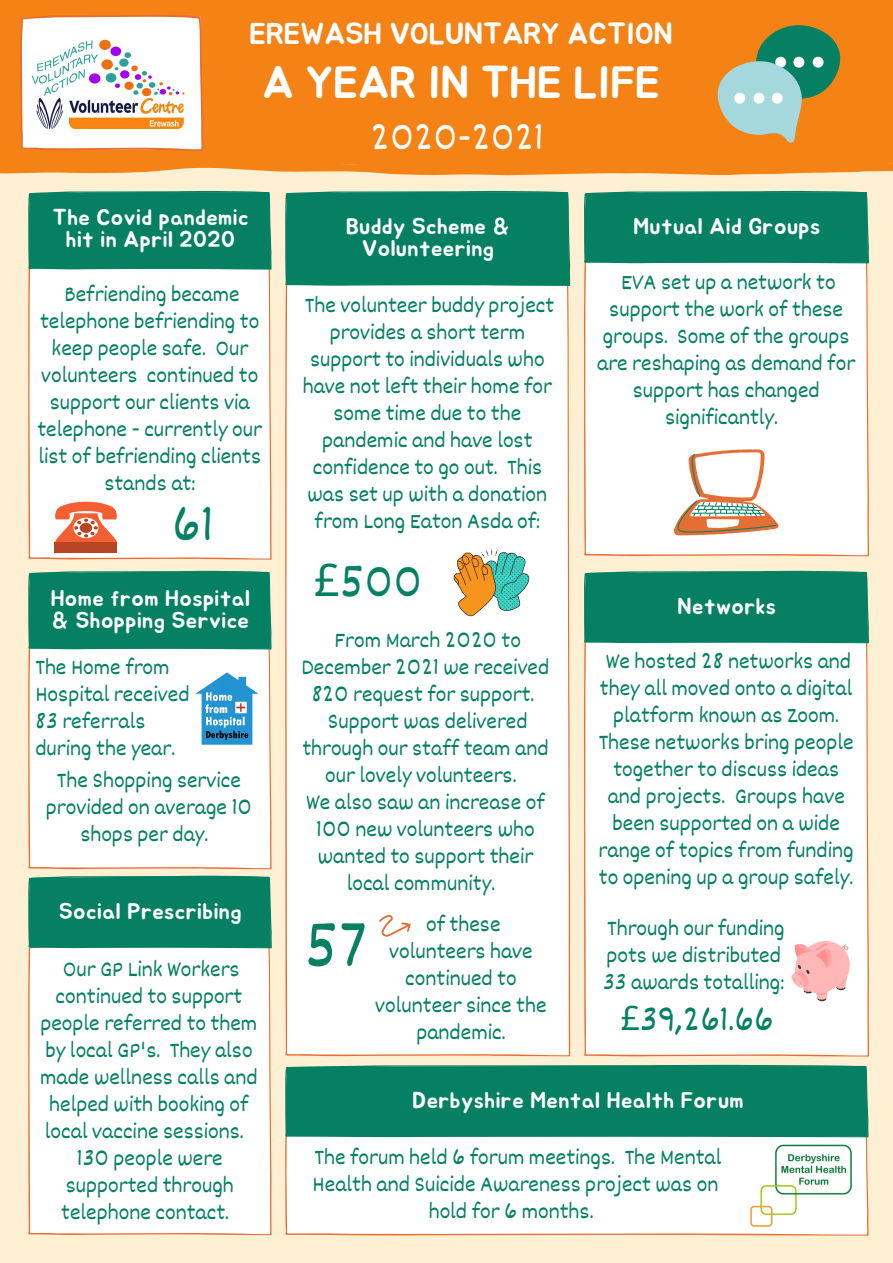
<style>
.page{position:relative;width:893px;height:1263px;background:#fff0d4}
.page>*{position:absolute;margin:0;border:0;box-sizing:border-box;transform-origin:0 0}
.t1{font:63px "Dekko";color:#058063}
.t2{font:49.65px "Dekko";color:#058063}
.t3{font:45px "Jua";color:#fff}
.t4{font:45px "Dekko";color:#058063}
.t5{font:37.5px "Dekko";color:#fff}
.t6{font:33.75px "Dekko";color:#058063}
.t7{font:30px "Jua";color:#fff}
.t8{font:22.5px/27px "Dekko";color:#058063;text-align:center}
.t9{font:22.5px/22.5px "Jua";letter-spacing:.02em;color:#fff;text-align:center}
.s1{font-family:"Noto Sans"}
</style>
<div class="page">
<svg style="left:0;top:0;width:893px;height:191px;background:#f68f2c"></svg>
<div style="left:28px;top:270px;width:244px;height:290px;background:#fff"></div>
<div style="left:28px;top:191px;width:244px;height:79px;background:#058063"></div>
<div style="left:28px;top:649px;width:244px;height:220px;background:#fff"></div>
<div style="left:28px;top:571px;width:244px;height:78px;background:#058063"></div>
<svg style="left:20px;top:15px;width:183px;height:136px;background:#fae5d7"></svg>
<img style="left:28px;top:33px;width:167px;height:99px">
<div style="left:55px;top:542px;width:62px;height:11px;background:#b84625"></div>
<svg style="left:55px;top:500px;width:62px;height:42px;background:#f3997e"></svg>
<img style="left:192px;top:669px;width:71px;height:80px">
<div style="left:285px;top:286px;width:285px;height:770px;background:#fff"></div>
<div style="left:285px;top:191px;width:285px;height:95px;background:#058063"></div>
<svg style="left:452px;top:549px;width:79px;height:67px;background:#b7bf98"></svg>
<svg style="left:374px;top:911px;width:38px;height:34px"></svg>
<div style="left:28px;top:948px;width:244px;height:287px;background:#fff"></div>
<div style="left:28px;top:876px;width:244px;height:72px;background:#058063"></div>
<div style="left:584px;top:263px;width:285px;height:293px;background:#fff"></div>
<div style="left:584px;top:191px;width:285px;height:72px;background:#058063"></div>
<svg style="left:673px;top:449px;width:106px;height:86px;background:#ead2c1"></svg>
<div style="left:584px;top:643px;width:285px;height:413px;background:#fff"></div>
<div style="left:584px;top:571px;width:285px;height:72px;background:#058063"></div>
<svg style="left:791px;top:938px;width:60px;height:63px;background:#fcc8c8"></svg>
<div style="left:285px;top:1137px;width:583px;height:99px;background:#fff"></div>
<div style="left:285px;top:1065px;width:583px;height:72px;background:#058063"></div>
<img style="left:749px;top:1144px;width:103px;height:82px">
<svg style="left:713px;top:22px;width:132px;height:122px;background:#a89f69"></svg>
<p class="t7" style="left:249px;top:20px;width:424px">EREWASH VOLUNTARY ACTION</p>
<p class="t3" style="left:262px;top:62px;width:399px">A YEAR IN THE LIFE</p>
<p class="t5" style="left:371px;top:114px;width:175px">2020-2021</p>
<p class="t9" style="left:52px;top:207px;width:197px;line-height:22px">The Covid pandemic hit in April 2020</p>
<p class="t8" style="left:37px;top:280px;width:226px">Befriending became telephone befriending to keep people safe. Our volunteers continued to support our clients via telephone - currently our list of befriending clients stands at:</p>
<p class="t2" style="left:172px;top:494px;width:43px">61</p>
<p class="t9" style="left:51px;top:588px;width:201px;text-align:left">Home from Hospital &amp; Shopping Service</p>
<p class="t8" style="left:35px;top:653px;width:156px;text-align:left">The Home from<br>Hospital received<br>83 referrals during the year.</p>
<p class="t8" style="left:46px;top:766px;width:208px">The Shopping service provided on average 10 shops per day.</p>
<p class="t9" style="left:59px;top:901px;width:184px">Social Prescribing</p>
<p class="t8" style="left:63px;top:955px;width:178px">Our GP Link Workers</p>
<p class="t8" style="left:40px;top:982px;width:219px">continued to support people referred to them by local GP's. They also made wellness calls and helped with booking of local vaccine sessions.</p>
<p class="t8" style="left:61px;top:1144px;width:174px">130 people were supported through telephone contact.</p>
<p class="t9" style="left:346px;top:216px;width:165px">Buddy Scheme &amp;<br>Volunteering</p>
<p class="t8" style="left:303px;top:291px;width:253px">The volunteer buddy project provides a short term support to individuals who have not left their home for some time due to the pandemic and have lost confidence to go out. This was set up with a donation from Long Eaton Asda of:</p>
<p class="t4" style="left:314px;top:554px;width:110px"><span class="s1">£</span>500</p>
<p class="t8" style="left:302px;top:626px;width:249px">From March 2020 to<br>December 2021 we received<br>820 request for support.<br>Support was delivered through our staff team and our lovely volunteers.</p>
<p class="t8" style="left:306px;top:788px;width:240px">We also saw an increase of<br>100 new volunteers who wanted to support their local community.</p>
<p class="t1" style="left:304px;top:907px;width:64px">57</p>
<p class="t8" style="left:375px;top:910px;width:173px">of these volunteers have continued to volunteer since the pandemic.</p>
<p class="t9" style="left:633px;top:216px;width:188px">Mutual Aid Groups</p>
<p class="t8" style="left:597px;top:268px;width:259px">EVA set up a network to support the work of these groups. Some of the groups are reshaping as demand for support has changed significantly.</p>
<p class="t9" style="left:677px;top:596px;width:100px">Networks</p>
<p class="t8" style="left:600px;top:647px;width:254px">We hosted 28 networks and they all moved onto a digital platform known as Zoom.</p>
<p class="t8" style="left:598px;top:728px;width:256px">These networks bring people together to discuss ideas and projects. Groups have been supported on a wide range of topics from funding to opening up a group safely.</p>
<p class="t8" style="left:603px;top:914px;width:183px;text-align:left">Through our funding pots we distributed<br>33 awards totalling:</p>
<p class="t6" style="left:621px;top:999px;width:154px"><span class="s1">£</span>39,261.66</p>
<p class="t9" style="left:412px;top:1090px;width:332px">Derbyshire Mental Health Forum</p>
<p class="t8" style="left:313px;top:1142px;width:410px">The forum held 6 forum meetings. The Mental<br>Health and Suicide Awareness project was on hold for 6 months.</p>
</div>
